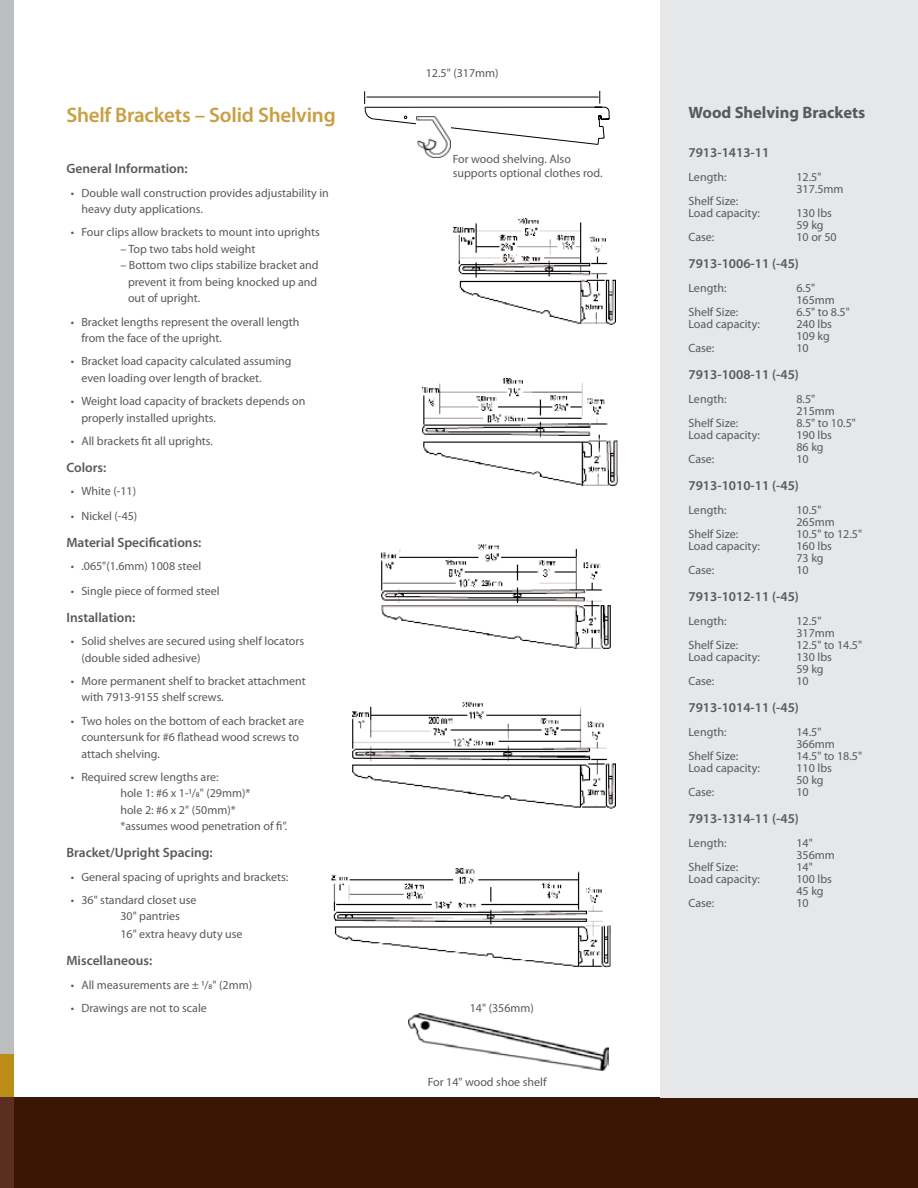
<style>
.page{position:relative;width:918px;height:1188px;background:#fff}
.page>*{position:absolute;margin:0;border:0;box-sizing:border-box;transform-origin:0 0}
.t1{font:600 21px "Myriad Pro";letter-spacing:-.01em;color:#c89f42}
.t2{font:700 16.5px "Myriad Pro";color:#58595b}
.t3{font:600 13.5px "Myriad Pro";color:#58595b}
.t4{font:12px/12px "Myriad Pro";color:#58595b}
</style>
<div class="page">
<div style="left:0;top:1097px;width:918px;height:91px;background:#3c1605"></div>
<div style="left:661px;top:0;width:257px;height:1097px;background:#e6e7e8"></div>
<img style="left:453px;top:218px;width:163px;height:107px">
<img style="left:422px;top:379px;width:195px;height:107px">
<img style="left:381px;top:544px;width:230px;height:105px">
<img style="left:352px;top:701px;width:264px;height:108px">
<img style="left:330px;top:868px;width:281px;height:99px">
<svg style="left:364px;top:91px;width:245px;height:54px"></svg>
<img style="left:416px;top:117px;width:35px;height:41px">
<img style="left:408px;top:1014px;width:200px;height:56px">
<div style="left:470px;top:1003px;width:95px;height:17px;background:#fff"></div>
<div style="left:0;top:0;width:14px;height:1118px;background:#bcbec0"></div>
<div style="left:0;top:1097px;width:14px;height:91px;background:#5c2e1f"></div>
<div style="left:0;top:1054px;width:14px;height:43px;background:#bc8d16"></div>
<h1 class="t1" style="left:66px;top:101px;width:271px">Shelf Brackets – Solid Shelving</h1>
<p class="t3" style="left:66px;top:160px;width:123px">General Information:</p>
<p class="t4" style="left:81px;top:184px;width:249px;line-height:16.5px;text-indent:-10px">• Double wall construction provides adjustability in heavy duty applications.</p>
<p class="t4" style="left:71px;top:226px;width:250px">• Four clips allow brackets to mount into uprights</p>
<p class="t4" style="left:120px;top:243px;width:137px">– Top two tabs hold weight</p>
<p class="t4" style="left:128px;top:257px;width:192px;line-height:16.5px;text-align:justify;text-indent:-8px">– Bottom two clips stabilize bracket and prevent it from being knocked up and out of upright.</p>
<p class="t4" style="left:81px;top:313px;width:220px;line-height:16.5px;text-indent:-10px">• Bracket lengths represent the overall length from the face of the upright.</p>
<p class="t4" style="left:81px;top:353px;width:212px;line-height:16.5px;text-indent:-10px">• Bracket load capacity calculated assuming even loading over length of bracket.</p>
<p class="t4" style="left:81px;top:393px;width:226px;line-height:16.5px;text-indent:-10px">• Weight load capacity of brackets depends on properly installed uprights.</p>
<p class="t4" style="left:71px;top:435px;width:144px">• All brackets fit all uprights.</p>
<p class="t3" style="left:66px;top:459px;width:42px">Colors:</p>
<p class="t4" style="left:71px;top:485px;width:67px">• White (-11)</p>
<p class="t4" style="left:71px;top:510px;width:68px">• Nickel (-45)</p>
<p class="t3" style="left:66px;top:534px;width:137px">Material Specifications:</p>
<p class="t4" style="left:71px;top:560px;width:132px">• .065"(1.6mm) 1008 steel</p>
<p class="t4" style="left:71px;top:585px;width:150px">• Single piece of formed steel</p>
<p class="t3" style="left:66px;top:609px;width:71px">Installation:</p>
<p class="t4" style="left:81px;top:633px;width:224px;line-height:16.5px;text-indent:-10px">• Solid shelves are secured using shelf locators (double sided adhesive)</p>
<p class="t4" style="left:81px;top:672px;width:226px;line-height:16.5px;text-indent:-10px">• More permanent shelf to bracket attachment with 7913-9155 shelf screws.</p>
<p class="t4" style="left:81px;top:712px;width:224px;line-height:16.5px;text-indent:-10px">• Two holes on the bottom of each bracket are countersunk for #6 flathead wood screws to attach shelving.</p>
<p class="t4" style="left:120px;top:768px;width:168px;line-height:16.5px;text-indent:-50px">• Required screw lengths are:<br>hole 1: #6 x 1-1/8" (29mm)*<br>hole 2: #6 x 2" (50mm)*<br>*assumes wood penetration of fi”.</p>
<p class="t3" style="left:66px;top:844px;width:148px">Bracket/Upright Spacing:</p>
<p class="t4" style="left:71px;top:870px;width:219px">• General spacing of uprights and brackets:</p>
<p class="t4" style="left:120px;top:891px;width:78px;line-height:16.5px;text-indent:-50px">• 36" standard closet use<br>30" pantries</p>
<p class="t4" style="left:120px;top:928px;width:124px">16" extra heavy duty use</p>
<p class="t3" style="left:66px;top:952px;width:87px">Miscellaneous:</p>
<p class="t4" style="left:71px;top:978px;width:183px">• All measurements are ± 1/8" (2mm)</p>
<p class="t4" style="left:71px;top:1002px;width:138px">• Drawings are not to scale</p>
<p class="t4" style="left:426px;top:67px;width:74px">12.5" (317mm)</p>
<p class="t4" style="left:453px;top:152px;width:151px;line-height:13.5px">For wood shelving. Also supports optional clothes rod.</p>
<p class="t4" style="left:470px;top:1002px;width:66px">14" (356mm)</p>
<p class="t4" style="left:428px;top:1076px;width:120px">For 14" wood shoe shelf</p>
<h2 class="t2" style="left:688px;top:102px;width:178px">Wood Shelving Brackets</h2>
<p class="t3" style="left:688px;top:144px;width:82px">7913-1413-11</p>
<p class="t4" style="left:688px;top:171px;width:39px">Length:</p>
<p class="t4" style="left:796px;top:171px;width:49px">12.5"<br>317.5mm</p>
<p class="t4" style="left:688px;top:195px;width:73px">Shelf Size:<br>Load capacity:</p>
<p class="t4" style="left:796px;top:207px;width:37px">130 lbs<br>59 kg</p>
<p class="t4" style="left:688px;top:231px;width:27px">Case:</p>
<p class="t4" style="left:796px;top:231px;width:42px">10 or 50</p>
<p class="t3" style="left:688px;top:255px;width:112px">7913-1006-11 (-45)</p>
<p class="t4" style="left:688px;top:282px;width:39px">Length:</p>
<p class="t4" style="left:796px;top:282px;width:40px">6.5"<br>165mm</p>
<p class="t4" style="left:688px;top:306px;width:51px">Shelf Size:</p>
<p class="t4" style="left:796px;top:306px;width:55px">6.5" to 8.5"</p>
<p class="t4" style="left:688px;top:318px;width:73px">Load capacity:</p>
<p class="t4" style="left:796px;top:318px;width:37px">240 lbs<br>109 kg</p>
<p class="t4" style="left:688px;top:342px;width:27px">Case:</p>
<p class="t4" style="left:796px;top:342px;width:14px">10</p>
<p class="t3" style="left:688px;top:366px;width:112px">7913-1008-11 (-45)</p>
<p class="t4" style="left:688px;top:393px;width:39px">Length:</p>
<p class="t4" style="left:796px;top:393px;width:40px">8.5"<br>215mm</p>
<p class="t4" style="left:688px;top:417px;width:51px">Shelf Size:</p>
<p class="t4" style="left:796px;top:417px;width:61px">8.5" to 10.5"</p>
<p class="t4" style="left:688px;top:429px;width:73px">Load capacity:</p>
<p class="t4" style="left:796px;top:429px;width:37px">190 lbs<br>86 kg</p>
<p class="t4" style="left:688px;top:453px;width:27px">Case:</p>
<p class="t4" style="left:796px;top:453px;width:14px">10</p>
<p class="t3" style="left:688px;top:477px;width:112px">7913-1010-11 (-45)</p>
<p class="t4" style="left:688px;top:504px;width:39px">Length:</p>
<p class="t4" style="left:796px;top:504px;width:40px">10.5"<br>265mm</p>
<p class="t4" style="left:688px;top:528px;width:51px">Shelf Size:</p>
<p class="t4" style="left:796px;top:528px;width:67px">10.5" to 12.5"</p>
<p class="t4" style="left:688px;top:540px;width:73px">Load capacity:</p>
<p class="t4" style="left:796px;top:540px;width:37px">160 lbs<br>73 kg</p>
<p class="t4" style="left:688px;top:564px;width:27px">Case:</p>
<p class="t4" style="left:796px;top:564px;width:14px">10</p>
<p class="t3" style="left:688px;top:588px;width:112px">7913-1012-11 (-45)</p>
<p class="t4" style="left:688px;top:615px;width:39px">Length:</p>
<p class="t4" style="left:796px;top:615px;width:40px">12.5"<br>317mm</p>
<p class="t4" style="left:688px;top:639px;width:51px">Shelf Size:</p>
<p class="t4" style="left:796px;top:639px;width:67px">12.5" to 14.5"</p>
<p class="t4" style="left:688px;top:651px;width:73px">Load capacity:</p>
<p class="t4" style="left:796px;top:651px;width:37px">130 lbs<br>59 kg</p>
<p class="t4" style="left:688px;top:675px;width:27px">Case:</p>
<p class="t4" style="left:796px;top:675px;width:14px">10</p>
<p class="t3" style="left:688px;top:699px;width:112px">7913-1014-11 (-45)</p>
<p class="t4" style="left:688px;top:726px;width:39px">Length:</p>
<p class="t4" style="left:796px;top:726px;width:40px">14.5"<br>366mm</p>
<p class="t4" style="left:688px;top:750px;width:51px">Shelf Size:</p>
<p class="t4" style="left:796px;top:750px;width:67px">14.5" to 18.5"</p>
<p class="t4" style="left:688px;top:762px;width:73px">Load capacity:</p>
<p class="t4" style="left:796px;top:762px;width:37px">110 lbs<br>50 kg</p>
<p class="t4" style="left:688px;top:786px;width:27px">Case:</p>
<p class="t4" style="left:796px;top:786px;width:14px">10</p>
<p class="t3" style="left:688px;top:810px;width:112px">7913-1314-11 (-45)</p>
<p class="t4" style="left:688px;top:837px;width:39px">Length:</p>
<p class="t4" style="left:796px;top:837px;width:40px">14"<br>356mm</p>
<p class="t4" style="left:688px;top:861px;width:51px">Shelf Size:</p>
<p class="t4" style="left:796px;top:861px;width:18px">14"</p>
<p class="t4" style="left:688px;top:873px;width:73px">Load capacity:</p>
<p class="t4" style="left:796px;top:873px;width:37px">100 lbs<br>45 kg</p>
<p class="t4" style="left:688px;top:897px;width:27px">Case:</p>
<p class="t4" style="left:796px;top:897px;width:14px">10</p>
</div>
